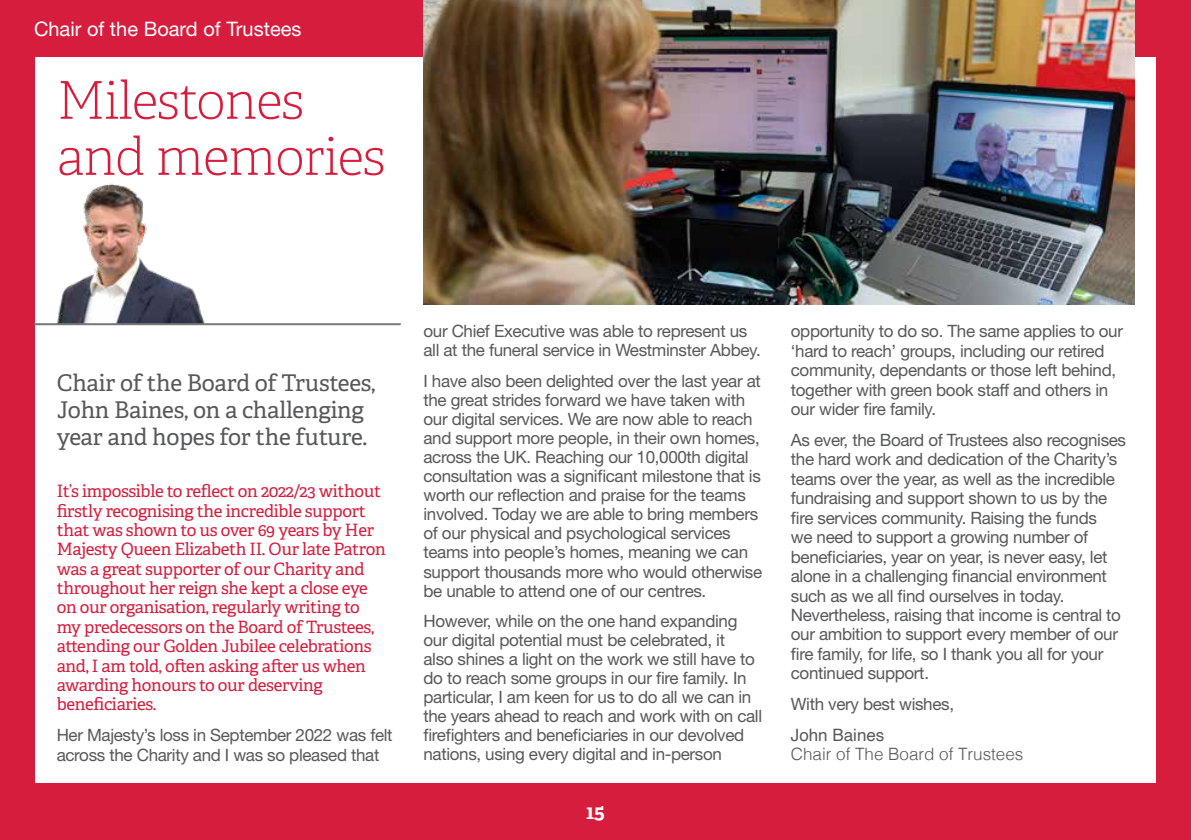
<style>
.page{position:relative;width:1191px;height:840px;background:#fff}
.page>*{position:absolute;margin:0;border:0;box-sizing:border-box;transform-origin:0 0}
.t1{font:100 52px/56px "Adelle Basic";letter-spacing:-.02em;color:#d71d3d}
.t2{font:23px/27px "Adelle Basic";letter-spacing:-.01em;color:#57585a}
.t3{font:20px "Helvetica Neue LT Pro";color:#fff}
.t4{font:700 20px "Adelle";color:#fff}
.t5{font:17px/19px "Helvetica Neue LT Pro";letter-spacing:-.02em;color:#57585a}
.t6{font:17px/19.4px "Adelle";letter-spacing:-.02em;color:#d71d3d}
.t7{font:300 17px "Helvetica";color:#57585a}
.t8{font:17px "Helvetica";color:#57585a}
</style>
<div class="page">
<div style="left:0;top:0;width:1191px;height:57px;background:#d71d3d"></div>
<div style="left:0;top:0;width:34px;height:839px;background:#d71d3d"></div>
<div style="left:1157px;top:0;width:34px;height:839px;background:#d71d3d"></div>
<div style="left:0;top:782px;width:1191px;height:57px;background:#d71d3d"></div>
<img style="left:423px;top:0;width:711px;height:304px">
<img style="left:34px;top:175px;width:171px;height:148px">
<hr style="left:34px;top:323px;width:367px;height:2px;background:#76787b">
<p class="t3" style="left:34px;top:16px;width:269px">Chair of the Board of Trustees</p>
<h1 class="t1" style="left:57px;top:72px;width:330px">Milestones and memories</h1>
<h2 class="t2" style="left:57px;top:369px;width:320px">Chair of the Board of Trustees,<br>John Baines, on a challenging year and hopes for the future.</h2>
<p class="t6" style="left:57px;top:481px;width:330px">It’s impossible to reflect on 2022/23 without firstly recognising the incredible support that was shown to us over 69 years by Her Majesty Queen Elizabeth II. Our late Patron was a great supporter of our Charity and throughout her reign she kept a close eye on our organisation, regularly writing to my predecessors on the Board of Trustees, attending our Golden Jubilee celebrations and, I am told, often asking after us when awarding honours to our deserving beneficiaries.</p>
<p class="t5" style="left:57px;top:724px;width:337px">Her Majesty’s loss in September 2022 was felt across the Charity and I was so pleased that</p>
<p class="t5" style="left:423px;top:321px;width:339px">our Chief Executive was able to represent us all at the funeral service in Westminster Abbey.</p>
<p class="t5" style="left:423px;top:370px;width:340px">I have also been delighted over the last year at the great strides forward we have taken with our digital services. We are now able to reach and support more people, in their own homes, across the UK. Reaching our 10,000th digital consultation was a significant milestone that is worth our reflection and praise for the teams involved. Today we are able to bring members of our physical and psychological services teams into people’s homes, meaning we can support thousands more who would otherwise be unable to attend one of our centres.</p>
<p class="t5" style="left:423px;top:610px;width:340px">However, while on the one hand expanding our digital potential must be celebrated, it<br>also shines a light on the work we still have to do to reach some groups in our fire family. In particular, I am keen for us to do all we can in the years ahead to reach and work with on call firefighters and beneficiaries in our devolved nations, using every digital and in-person</p>
<p class="t4" style="left:586px;top:798px;width:20px">15</p>
<p class="t5" style="left:791px;top:321px;width:334px">opportunity to do so. The same applies to our ‘hard to reach’ groups, including our retired community, dependants or those left behind, together with green book staff and others in our wider fire family.</p>
<p class="t5" style="left:791px;top:429px;width:337px">As ever, the Board of Trustees also recognises the hard work and dedication of the Charity’s teams over the year, as well as the incredible fundraising and support shown to us by the fire services community. Raising the funds<br>we need to support a growing number of beneficiaries, year on year, is never easy, let alone in a challenging financial environment such as we all find ourselves in today.<br>Nevertheless, raising that income is central to our ambition to support every member of our fire family, for life, so I thank you all for your continued support.</p>
<p class="t5" style="left:791px;top:693px;width:165px">With very best wishes,</p>
<p class="t8" style="left:791px;top:721px;width:95px">John Baines</p>
<p class="t7" style="left:791px;top:739px;width:234px">Chair of The Board of Trustees</p>
</div>
